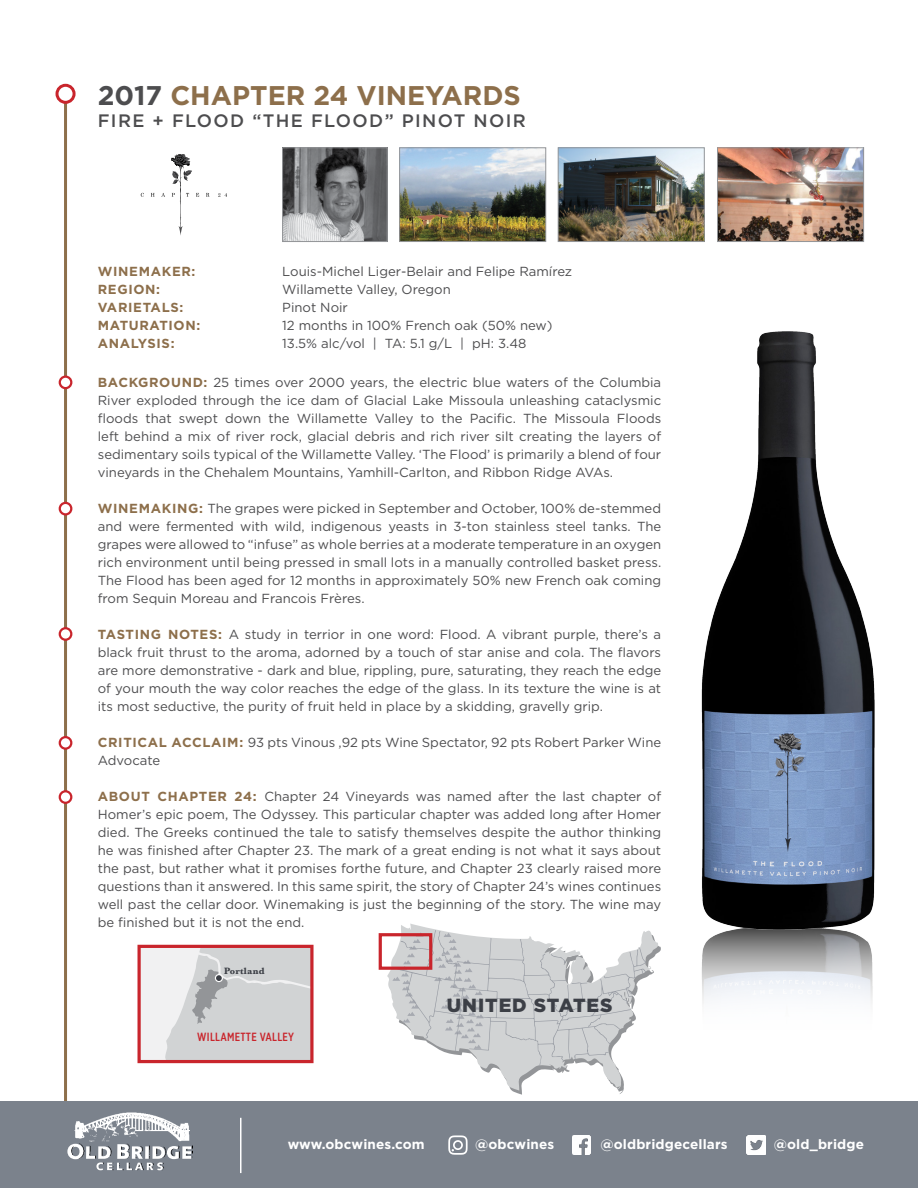
<style>
.page{position:relative;width:918px;height:1188px;background:#fff}
.page>*{position:absolute;margin:0;border:0;box-sizing:border-box;transform-origin:0 0}
.t1{font:700 27px "Gotham";color:#8d6f4b}
.t2{font:900 19.05px "Gotham";letter-spacing:.05em;color:#3c3f46}
.t3{font:500 18px "Gotham";letter-spacing:.075em;color:#4d4d4f}
.t4{font:700 13.5px "Gotham";letter-spacing:.01em;color:#fff}
.t5{font:13.2px/18px "Gotham";color:#4d4d4f;text-align:justify}
.t6{font:700 13.2px "Gotham";letter-spacing:.05em;color:#8d6f4b}
.t7{font:500 11.85px "Gotham X Narrow";letter-spacing:.025em;color:#c9252c}
.t8{font:700 9.45px "Baskerville";letter-spacing:.025em;color:#3c3f46}
.s1{color:#4d4d4f}
.s2{font-weight:700;color:#8d6f4b}
</style>
<div class="page">
<svg style="left:141px;top:154px;width:86px;height:81px"></svg>
<hr style="left:64px;top:85px;width:3px;height:1026px;background:#8d6f4b">
<img style="left:284px;top:149px;width:102px;height:91px">
<div style="left:282px;top:147px;width:106px;height:95px;border:1px solid #939598"></div>
<img style="left:560px;top:149px;width:143px;height:91px">
<div style="left:558px;top:147px;width:147px;height:95px;border:1px solid #939598"></div>
<img style="left:401px;top:149px;width:143px;height:91px">
<div style="left:399px;top:147px;width:147px;height:95px;border:1px solid #939598"></div>
<div style="left:57px;top:85px;width:17px;height:17px;background:#fff;border-radius:50%"></div>
<div style="left:56px;top:84px;width:20px;height:20px;border:3px solid #c9252c;border-radius:50%"></div>
<img style="left:719px;top:149px;width:143px;height:91px">
<div style="left:717px;top:147px;width:147px;height:95px;border:1px solid #939598"></div>
<div style="left:60px;top:503px;width:11px;height:11px;background:#fff;border-radius:50%"></div>
<div style="left:59px;top:502px;width:13px;height:14px;border:2px solid #c9252c;border-radius:50%"></div>
<div style="left:60px;top:737px;width:11px;height:12px;background:#fff;border-radius:50%"></div>
<div style="left:59px;top:736px;width:13px;height:14px;border:2px solid #c9252c;border-radius:50%"></div>
<div style="left:60px;top:791px;width:11px;height:12px;background:#fff;border-radius:50%"></div>
<div style="left:59px;top:790px;width:13px;height:14px;border:2px solid #c9252c;border-radius:50%"></div>
<div style="left:60px;top:377px;width:11px;height:11px;background:#fff;border-radius:50%"></div>
<div style="left:59px;top:376px;width:13px;height:13px;border:2px solid #c9252c;border-radius:50%"></div>
<div style="left:60px;top:628px;width:11px;height:12px;background:#fff;border-radius:50%"></div>
<div style="left:59px;top:627px;width:13px;height:14px;border:2px solid #c9252c;border-radius:50%"></div>
<div style="left:139px;top:946px;width:173px;height:116px;background:#f1f1f2"></div>
<svg style="left:165px;top:949px;width:145px;height:110px"></svg>
<div style="left:215px;top:975px;width:7px;height:7px;background:#3c3f46;border-radius:50%"></div>
<div style="left:215px;top:974px;width:8px;height:8px;border:1px solid #fff;border-radius:50%"></div>
<div style="left:138px;top:945px;width:176px;height:118px;border:3px solid #c9252c"></div>
<svg style="left:387px;top:924px;width:271px;height:167px"></svg>
<svg style="left:392px;top:930px;width:254px;height:136px"></svg>
<div style="left:379px;top:933px;width:53px;height:37px;border:3px solid #c9252c"></div>
<div style="left:0;top:1102px;width:918px;height:86px;background:#7b828c"></div>
<img style="left:572px;top:1136px;width:19px;height:18px">
<img style="left:747px;top:1135px;width:19px;height:20px">
<svg style="left:448px;top:1135px;width:20px;height:20px"></svg>
<svg style="left:67px;top:1145px;width:4px;height:13px"></svg>
<img style="left:74px;top:1112px;width:115px;height:30px">
<img style="left:71px;top:1144px;width:122px;height:27px">
<hr style="left:240px;top:1118px;width:2px;height:55px;background:#fff">
<img style="left:702px;top:951px;width:171px;height:53px">
<img style="left:701px;top:331px;width:174px;height:620px">
<h1 class="t1" style="left:98px;top:79px;width:424px"><span class="s1">2017</span> CHAPTER 24 VINEYARDS</h1>
<h3 class="t3" style="left:98px;top:110px;width:430px">FIRE + FLOOD “THE FLOOD” PINOT NOIR</h3>
<p class="t6" style="left:98px;top:263px;width:99px">WINEMAKER:</p>
<p class="t5" style="left:282px;top:262px;width:291px">Louis-Michel Liger-Belair and Felipe Ramírez</p>
<p class="t6" style="left:98px;top:281px;width:64px">REGION:</p>
<p class="t5" style="left:282px;top:280px;width:170px">Willamette Valley, Oregon</p>
<p class="t6" style="left:98px;top:299px;width:87px">VARIETALS:</p>
<p class="t5" style="left:282px;top:298px;width:67px">Pinot Noir</p>
<p class="t6" style="left:98px;top:317px;width:104px">MATURATION:</p>
<p class="t5" style="left:282px;top:316px;width:272px">12 months in 100% French oak (50% new)</p>
<p class="t6" style="left:98px;top:335px;width:78px">ANALYSIS:</p>
<p class="t5" style="left:282px;top:334px;width:246px">13.5% alc/vol | TA: 5.1 g/L | pH: 3.48</p>
<p class="t5" style="left:98px;top:373px;width:565px"><span class="s2">BACKGROUND:</span> 25 times over 2000 years, the electric blue waters of the Columbia River exploded through the ice dam of Glacial Lake Missoula unleashing cataclysmic floods that swept down the Willamette Valley to the Pacific. The Missoula Floods left behind a mix of river rock, glacial debris and rich river silt creating the layers of sedimentary soils typical of the Willamette Valley. ‘The Flood’ is primarily a blend of four vineyards in the Chehalem Mountains, Yamhill-Carlton, and Ribbon Ridge AVAs.</p>
<p class="t5" style="left:98px;top:499px;width:565px"><span class="s2">WINEMAKING:</span> The grapes were picked in September and October, 100% de-stemmed and were fermented with wild, indigenous yeasts in 3-ton stainless steel tanks. The grapes were allowed to “infuse” as whole berries at a moderate temperature in an oxygen rich environment until being pressed in small lots in a manually controlled basket press.<br>The Flood has been aged for 12 months in approximately 50% new French oak coming from Sequin Moreau and Francois Frères.</p>
<p class="t5" style="left:98px;top:625px;width:565px"><span class="s2">TASTING NOTES:</span> A study in terrior in one word: Flood. A vibrant purple, there’s a black fruit thrust to the aroma, adorned by a touch of star anise and cola. The flavors are more demonstrative - dark and blue, rippling, pure, saturating, they reach the edge of your mouth the way color reaches the edge of the glass. In its texture the wine is at its most seductive, the purity of fruit held in place by a skidding, gravelly grip.</p>
<p class="t5" style="left:98px;top:733px;width:565px"><span class="s2">CRITICAL ACCLAIM:</span> 93 pts Vinous ,92 pts Wine Spectator, 92 pts Robert Parker Wine<br>Advocate</p>
<p class="t5" style="left:98px;top:787px;width:565px"><span class="s2">ABOUT CHAPTER 24:</span> Chapter 24 Vineyards was named after the last chapter of Homer’s epic poem, The Odyssey. This particular chapter was added long after Homer died. The Greeks continued the tale to satisfy themselves despite the author thinking he was finished after Chapter 23. The mark of a great ending is not what it says about the past, but rather what it promises forthe future, and Chapter 23 clearly raised more questions than it answered. In this same spirit, the story of Chapter 24’s wines continues well past the cellar door. Winemaking is just the beginning of the story. The wine may be finished but it is not the end.</p>
<p class="t8" style="left:224px;top:964px;width:42px">Portland</p>
<p class="t7" style="left:197px;top:1030px;width:98px">WILLAMETTE VALLEY</p>
<h2 class="t2" style="left:447px;top:992px;width:167px">UNITED STATES</h2>
<p class="t4" style="left:288px;top:1136px;width:139px">www.obcwines.com</p>
<p class="t4" style="left:475px;top:1136px;width:81px">@obcwines</p>
<p class="t4" style="left:600px;top:1136px;width:129px">@oldbridgecellars</p>
<p class="t4" style="left:774px;top:1136px;width:92px">@old_bridge</p>
</div>
